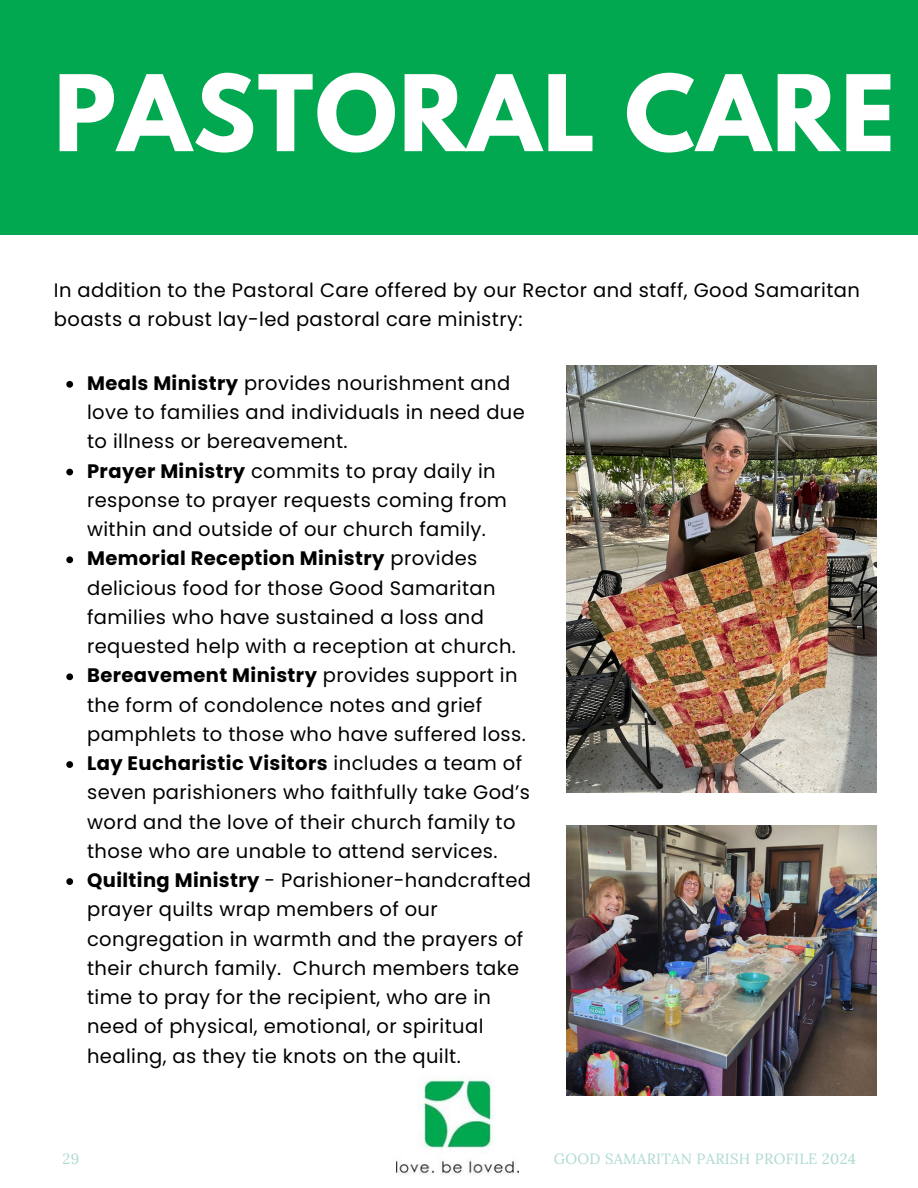
<style>
.page{position:relative;width:918px;height:1188px;background:#fff}
.page>*{position:absolute;margin:0;border:0;box-sizing:border-box;transform-origin:0 0}
.t1{font:700 93.45px "League Spartan";letter-spacing:.02em;color:#fff}
.t2{font:19.5px/29.2px "Poppins";letter-spacing:.02em;color:#000}
.t3{font:14.85px "Lora";letter-spacing:.02em;color:#add9d2}
.s1{font-weight:700}
</style>
<div class="page">
<div style="left:0;top:0;width:918px;height:235px;background:#01a850"></div>
<img style="left:396px;top:1076px;width:123px;height:99px">
<img style="left:567px;top:366px;width:309px;height:426px">
<img style="left:567px;top:826px;width:309px;height:270px">
<svg style="left:66px;top:381px;width:7px;height:7px"></svg>
<svg style="left:66px;top:469px;width:7px;height:6px"></svg>
<svg style="left:66px;top:556px;width:7px;height:7px"></svg>
<svg style="left:66px;top:673px;width:7px;height:7px"></svg>
<svg style="left:66px;top:761px;width:7px;height:7px"></svg>
<svg style="left:66px;top:878px;width:7px;height:7px"></svg>
<p class="t1" style="left:54px;top:67px;width:842px">PASTORAL CARE</p>
<p class="t2" style="left:54px;top:275px;width:808px">In addition to the Pastoral Care offered by our Rector and staff, Good Samaritan boasts a robust lay-led pastoral care ministry:</p>
<p class="t2" style="left:87px;top:368px;width:439px"><span class="s1">Meals Ministry</span> provides nourishment and love to families and individuals in need due to illness or bereavement.</p>
<p class="t2" style="left:87px;top:456px;width:421px"><span class="s1">Prayer Ministry</span> commits to pray daily in response to prayer requests coming from within and outside of our church family.</p>
<p class="t2" style="left:87px;top:544px;width:430px"><span class="s1">Memorial Reception Ministry</span> provides delicious food for those Good Samaritan families who have sustained a loss and requested help with a reception at church.</p>
<p class="t2" style="left:87px;top:661px;width:440px"><span class="s1">Bereavement Ministry</span> provides support in the form of condolence notes and grief pamphlets to those who have suffered loss.</p>
<p class="t2" style="left:87px;top:749px;width:444px"><span class="s1">Lay Eucharistic Visitors</span> includes a team of seven parishioners who faithfully take God’s word and the love of their church family to those who are unable to attend services.</p>
<p class="t2" style="left:87px;top:866px;width:446px"><span class="s1">Quilting Ministry</span> - Parishioner-handcrafted prayer quilts wrap members of our congregation in warmth and the prayers of their church family. Church members take time to pray for the recipient, who are in need of physical, emotional, or spiritual healing, as they tie knots on the quilt.</p>
<h2 class="t3" style="left:63px;top:1149px;width:18px">29</h2>
<p class="t3" style="left:554px;top:1149px;width:303px">GOOD SAMARITAN PARISH PROFILE 2024</p>
</div>
